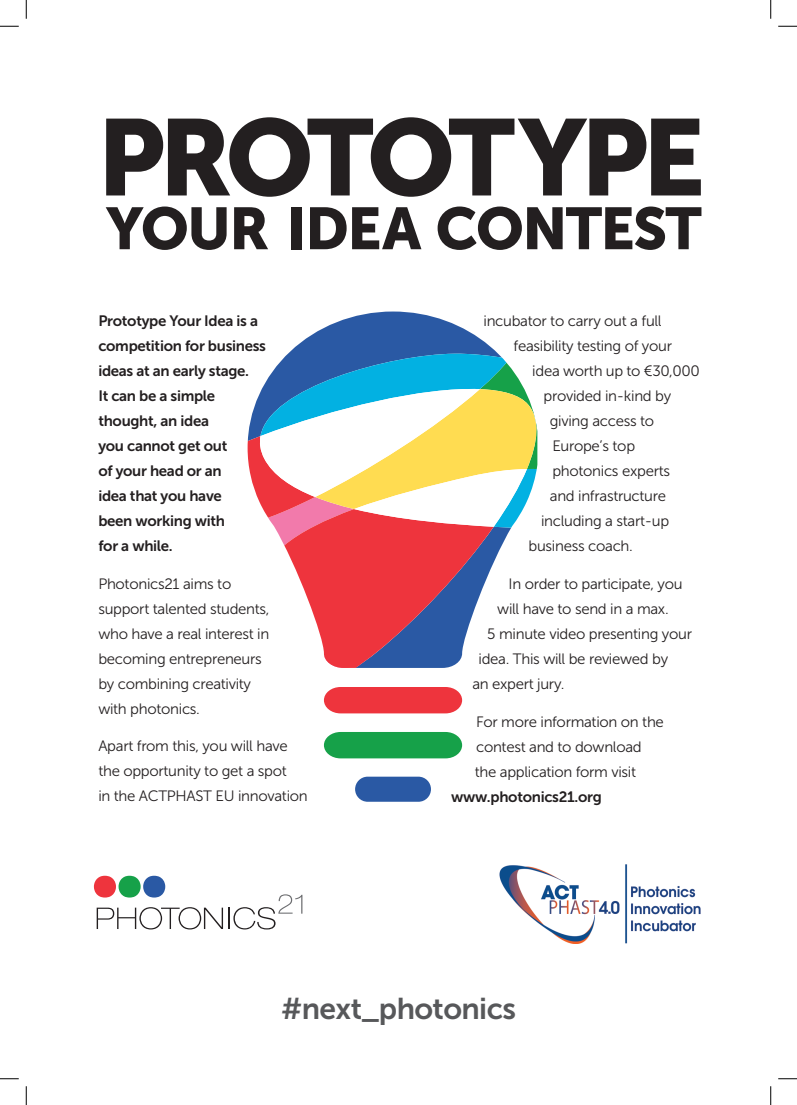
<style>
.page{position:relative;width:797px;height:1105px;background:#fff}
.page>*{position:absolute;margin:0;border:0;box-sizing:border-box;transform-origin:0 0}
.t1{font:107.5px "Museo Sans 900";letter-spacing:-.06em;color:#231f20}
.t2{font:58.75px "Museo Sans 900";letter-spacing:-.03em;color:#231f20}
.t3{font:30px "Museo Sans 700";letter-spacing:-.02em;color:#57585a}
.t4{font:15px/25px "Museo Sans 300";letter-spacing:-.02em;color:#231f20}
.t5{font:15px/25px "Museo Sans 700";letter-spacing:-.02em;color:#231f20}
</style>
<div class="page">
<svg style="left:94px;top:876px;width:71px;height:21px"></svg>
<svg style="left:97px;top:907px;width:126px;height:22px"></svg>
<hr style="left:228px;top:908px;width:2px;height:21px;background:#231f20">
<svg style="left:233px;top:894px;width:69px;height:35px"></svg>
<svg style="left:289px;top:311px;width:209px;height:42px;fill:#2a59a4"></svg>
<svg style="left:247px;top:353px;width:290px;height:315px"></svg>
<div style="left:324px;top:687px;width:138px;height:26px;background:#ee343d"></div>
<div style="left:324px;top:732px;width:138px;height:26px;background:#16a149"></div>
<div style="left:355px;top:777px;width:76px;height:25px;background:#2a59a4;border-radius:13px"></div>
<img style="left:499px;top:864px;width:202px;height:79px">
<svg style="left:0;top:25px;width:19px;height:2px"></svg>
<svg style="left:778px;top:25px;width:19px;height:2px"></svg>
<svg style="left:0;top:1078px;width:19px;height:1px"></svg>
<svg style="left:778px;top:1078px;width:19px;height:1px"></svg>
<svg style="left:25px;top:0;width:2px;height:19px"></svg>
<svg style="left:25px;top:1086px;width:2px;height:19px"></svg>
<svg style="left:770px;top:0;width:1px;height:19px"></svg>
<svg style="left:770px;top:1086px;width:1px;height:19px"></svg>
<h1 class="t1" style="left:97px;top:97px;width:609px">PROTOTYPE</h1>
<h2 class="t2" style="left:106px;top:195px;width:597px">YOUR IDEA CONTEST</h2>
<p class="t5" style="left:98px;top:309px;width:169px">Prototype Your Idea is a competition for business ideas at an early stage.<br>It can be a simple thought, an idea<br>you cannot get out<br>of your head or an<br>idea that you have<br>been working with<br>for a while.</p>
<p class="t4" style="left:98px;top:571px;width:173px">Photonics21 aims to support talented students, who have a real interest in becoming entrepreneurs by combining creativity with photonics.</p>
<p class="t4" style="left:98px;top:734px;width:211px">Apart from this, you will have the opportunity to get a spot<br>in the ACTPHAST EU innovation</p>
<p class="t4" style="left:483px;top:309px;width:180px">incubator to carry out a full</p>
<p class="t4" style="left:513px;top:334px;width:160px">feasibility testing of your</p>
<p class="t4" style="left:532px;top:359px;width:169px">idea worth up to €30,000</p>
<p class="t4" style="left:543px;top:384px;width:129px">provided in-kind by</p>
<p class="t4" style="left:550px;top:409px;width:106px">giving access to</p>
<p class="t4" style="left:552px;top:434px;width:84px">Europe’s top</p>
<p class="t4" style="left:552px;top:459px;width:119px">photonics experts</p>
<p class="t4" style="left:550px;top:484px;width:118px">and infrastructure</p>
<p class="t4" style="left:541px;top:509px;width:130px">including a start-up</p>
<p class="t4" style="left:528px;top:534px;width:106px">business coach.</p>
<p class="t4" style="left:508px;top:571px;width:175px">In order to participate, you</p>
<p class="t4" style="left:497px;top:596px;width:173px">will have to send in a max.</p>
<p class="t4" style="left:487px;top:621px;width:206px">5 minute video presenting your</p>
<p class="t4" style="left:478px;top:646px;width:191px">idea. This will be reviewed by</p>
<p class="t4" style="left:472px;top:671px;width:94px">an expert jury.</p>
<p class="t4" style="left:475px;top:709px;width:190px">For more information on the contest and to download the application form visit</p>
<p class="t5" style="left:451px;top:784px;width:152px">www.photonics21.org</p>
<h3 class="t3" style="left:281px;top:991px;width:236px">#next_photonics</h3>
</div>
